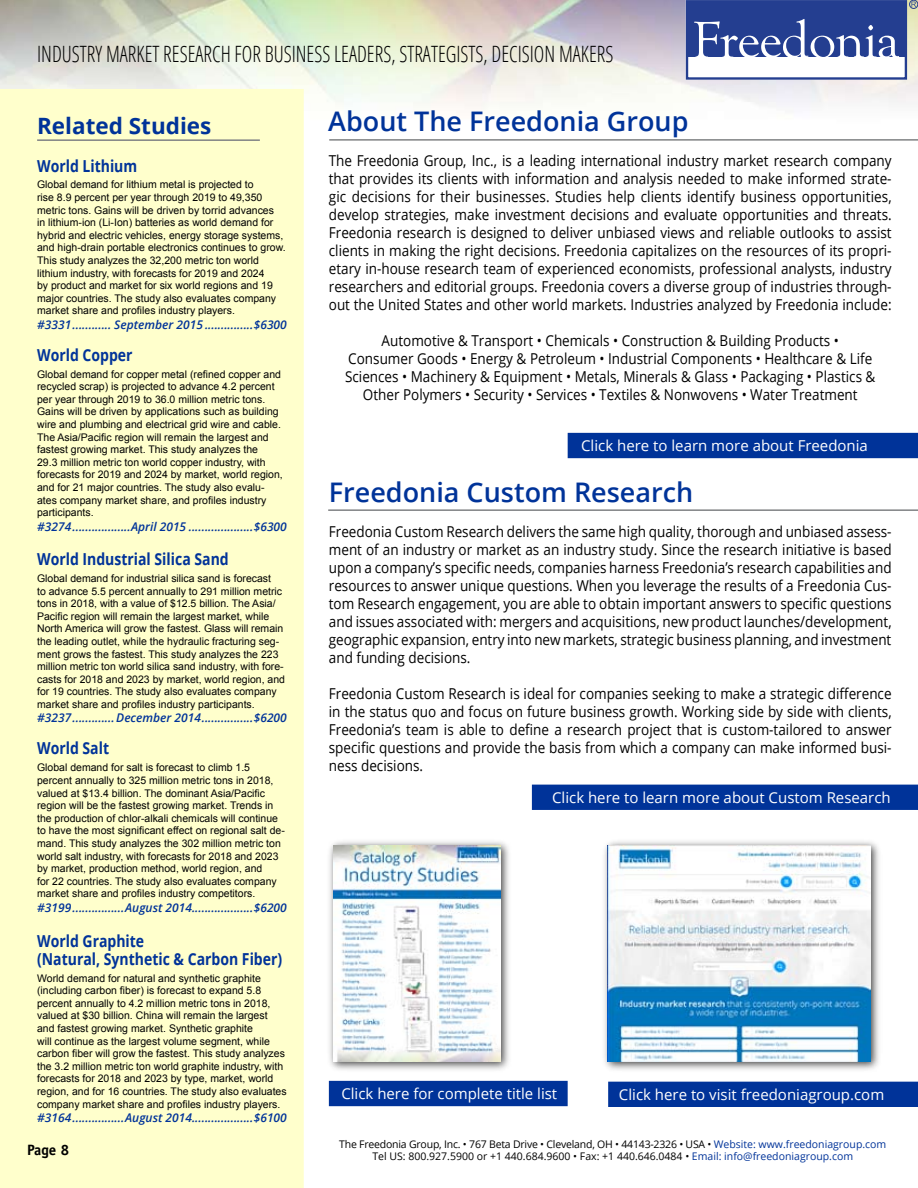
<style>
.page{position:relative;width:918px;height:1188px;background:#fff}
.page>*{position:absolute;margin:0;border:0;box-sizing:border-box;transform-origin:0 0}
.t1{font:600 27px "Open Sans";color:#039}
.t2{font:300 condensed 22.5px "Open Sans";color:#000;scale:.9 1}
.t3{font:700 22.5px "Open Sans";color:#039}
.t4{font:700 16.5px/18px "Open Sans";color:#039;scale:.85 1}
.t5{font:15px/18px "Open Sans";color:#000;text-align:justify;scale:.9 1}
.t6{font:15px "Open Sans";color:#fff}
.t7{font:700 15px "Officina Sans";color:#000}
.t8{font:italic 600 12px "Open Sans";color:#039}
.t9{font:10.5px/12.6px "Arial";color:#000}
.t10{font:10.5px/12.6px "Open Sans";color:#000;text-align:center}
.s1{color:#039}
</style>
<div class="page">
<div style="left:0;top:89px;width:304px;height:1099px;background:#ffc"></div>
<hr style="left:329px;top:139px;width:589px;height:2px;background:#808284">
<hr style="left:37px;top:139px;width:223px;height:2px;background:#808284">
<div style="left:686px;top:0;width:221px;height:80px;border:2px solid #243e90"></div>
<div style="left:687px;top:1px;width:218px;height:56px;background:#243e90"></div>
<svg style="left:694px;top:19px;width:205px;height:38px"></svg>
<div style="left:909px;top:0;width:9px;height:9px;border:1px solid #243e90;border-radius:50%"></div>
<svg style="left:911px;top:2px;width:5px;height:5px"></svg>
<hr style="left:328px;top:509px;width:590px;height:2px;background:#808284">
<div style="left:568px;top:433px;width:350px;height:25px;background:#039"></div>
<div style="left:533px;top:785px;width:385px;height:24px;background:#039"></div>
<div style="left:532px;top:785px;width:386px;height:25px;border:2px solid #039"></div>
<div style="left:330px;top:1082px;width:237px;height:23px;background:#039"></div>
<div style="left:329px;top:1081px;width:239px;height:25px;border:2px solid #039"></div>
<div style="left:609px;top:1082px;width:309px;height:24px;background:#039"></div>
<div style="left:608px;top:1082px;width:310px;height:25px;border:2px solid #039"></div>
<div style="left:600px;top:838px;width:282px;height:236px;background:#000;opacity:.75"></div>
<img style="left:608px;top:846px;width:263px;height:216px">
<div style="left:326px;top:838px;width:187px;height:235px;background:#000;opacity:.75"></div>
<img style="left:334px;top:845px;width:167px;height:216px">
<h2 class="t2" style="left:37px;top:39px;width:642px">INDUSTRY MARKET RESEARCH FOR BUSINESS LEADERS, STRATEGISTS, DECISION MAKERS</h2>
<h2 class="t3" style="left:37px;top:110px;width:176px">Related Studies</h2>
<h3 class="t4" style="left:37px;top:156px;width:119px">World Lithium</h3>
<p class="t9" style="left:37px;top:179px;width:250px">Global demand for lithium metal is projected to<br>rise 8.9 percent per year through 2019 to 49,350 metric tons. Gains will be driven by torrid advances<br>in lithium-ion (Li-Ion) batteries as world demand for hybrid and electric vehicles, energy storage systems, and high-drain portable electronics continues to grow.<br>This study analyzes the 32,200 metric ton world lithium industry, with forecasts for 2019 and 2024<br>by product and market for six world regions and 19 major countries. The study also evaluates company market share and profiles industry players.</p>
<p class="t8" style="left:37px;top:316px;width:251px">#3331............ September 2015 ...............$6300</p>
<h3 class="t4" style="left:37px;top:345px;width:114px">World Copper</h3>
<p class="t9" style="left:37px;top:368px;width:247px">Global demand for copper metal (refined copper and recycled scrap) is projected to advance 4.2 percent per year through 2019 to 36.0 million metric tons.<br>Gains will be driven by applications such as building wire and plumbing and electrical grid wire and cable.<br>The Asia/Pacific region will remain the largest and fastest growing market. This study analyzes the<br>29.3 million metric ton world copper industry, with forecasts for 2019 and 2024 by market, world region, and for 21 major countries. The study also evalu&shy;ates company market share, and profiles industry participants.</p>
<p class="t8" style="left:37px;top:518px;width:251px">#3274..................April 2015 ....................$6300</p>
<h3 class="t4" style="left:37px;top:550px;width:227px">World Industrial Silica Sand</h3>
<p class="t9" style="left:37px;top:572px;width:250px">Global demand for industrial silica sand is forecast<br>to advance 5.5 percent annually to 291 million metric tons in 2018, with a value of $12.5 billion. The Asia/ Pacific region will remain the largest market, while North America will grow the fastest. Glass will remain the leading outlet, while the hydraulic fracturing seg&shy;ment grows the fastest. This study analyzes the 223 million metric ton world silica sand industry, with fore&shy;casts for 2018 and 2023 by market, world region, and for 19 countries. The study also evaluates company market share and profiles industry participants.</p>
<p class="t8" style="left:37px;top:710px;width:251px">#3237.............December 2014................$6200</p>
<h3 class="t4" style="left:37px;top:739px;width:86px">World Salt</h3>
<p class="t9" style="left:37px;top:762px;width:249px">Global demand for salt is forecast to climb 1.5 percent annually to 325 million metric tons in 2018, valued at $13.4 billion. The dominant Asia/Pacific region will be the fastest growing market. Trends in the production of chlor-alkali chemicals will continue to have the most significant effect on regional salt de&shy;mand. This study analyzes the 302 million metric ton world salt industry, with forecasts for 2018 and 2023 by market, production method, world region, and<br>for 22 countries. The study also evaluates company market share and profiles industry competitors.</p>
<p class="t8" style="left:37px;top:899px;width:251px">#3199................August 2014...................$6200</p>
<h3 class="t4" style="left:37px;top:931px;width:290px">World Graphite<br>(Natural, Synthetic &amp; Carbon Fiber)</h3>
<p class="t9" style="left:37px;top:972px;width:251px">World demand for natural and synthetic graphite (including carbon fiber) is forecast to expand 5.8 percent annually to 4.2 million metric tons in 2018, valued at $30 billion. China will remain the largest and fastest growing market. Synthetic graphite<br>will continue as the largest volume segment, while carbon fiber will grow the fastest. This study analyzes the 3.2 million metric ton world graphite industry, with forecasts for 2018 and 2023 by type, market, world region, and for 16 countries. The study also evaluates company market share and profiles industry players.</p>
<p class="t8" style="left:37px;top:1109px;width:251px">#3164................August 2014...................$6100</p>
<h3 class="t7" style="left:27px;top:1140px;width:44px">Page 8</h3>
<h1 class="t1" style="left:328px;top:103px;width:362px">About The Freedonia Group</h1>
<p class="t5" style="left:329px;top:151px;width:627px">The Freedonia Group, Inc., is a leading international industry market research company that provides its clients with information and analysis needed to make informed strate&shy;gic decisions for their businesses. Studies help clients identify business opportunities, develop strategies, make investment decisions and evaluate opportunities and threats.<br>Freedonia research is designed to deliver unbiased views and reliable outlooks to assist clients in making the right decisions. Freedonia capitalizes on the resources of its propri&shy;etary in-house research team of experienced economists, professional analysts, industry researchers and editorial groups. Freedonia covers a diverse group of industries through&shy;out the United States and other world markets. Industries analyzed by Freedonia include:</p>
<p class="t5" style="left:345px;top:331px;width:591px;text-align:center">Automotive &amp; Transport • Chemicals • Construction &amp; Building Products •<br>Consumer Goods • Energy &amp; Petroleum • Industrial Components • Healthcare &amp; Life Sciences • Machinery &amp; Equipment • Metals, Minerals &amp; Glass • Packaging • Plastics &amp; Other Polymers • Security • Services • Textiles &amp; Nonwovens • Water Treatment</p>
<h3 class="t6" style="left:581px;top:435px;width:288px">Click here to learn more about Freedonia</h3>
<h1 class="t1" style="left:329px;top:474px;width:366px">Freedonia Custom Research</h1>
<p class="t5" style="left:329px;top:523px;width:627px">Freedonia Custom Research delivers the same high quality, thorough and unbiased assess&shy;ment of an industry or market as an industry study. Since the research initiative is based upon a company’s specific needs, companies harness Freedonia’s research capabilities and resources to answer unique questions. When you leverage the results of a Freedonia Cus&shy;tom Research engagement, you are able to obtain important answers to specific questions and issues associated with: mergers and acquisitions, new product launches/development, geographic expansion, entry into new markets, strategic business planning, and investment and funding decisions.</p>
<p class="t5" style="left:329px;top:685px;width:627px">Freedonia Custom Research is ideal for companies seeking to make a strategic difference in the status quo and focus on future business growth. Working side by side with clients, Freedonia’s team is able to define a research project that is custom-tailored to answer specific questions and provide the basis from which a company can make informed busi&shy;ness decisions.</p>
<h3 class="t6" style="left:552px;top:787px;width:340px">Click here to learn more about Custom Research</h3>
<h3 class="t6" style="left:341px;top:1083px;width:217px">Click here for complete title list</h3>
<h3 class="t6" style="left:619px;top:1084px;width:267px">Click here to visit freedoniagroup.com</h3>
<p class="t10" style="left:339px;top:1137px;width:549px">The Freedonia Group, Inc. • 767 Beta Drive • Cleveland, OH • 44143-2326 • USA • <span class="s1">Website: www.freedoniagroup.com<br></span>Tel US: 800.927.5900 or +1 440.684.9600 • Fax: +1 440.646.0484 • <span class="s1">Email: info@freedoniagroup.com</span></p>
</div>
